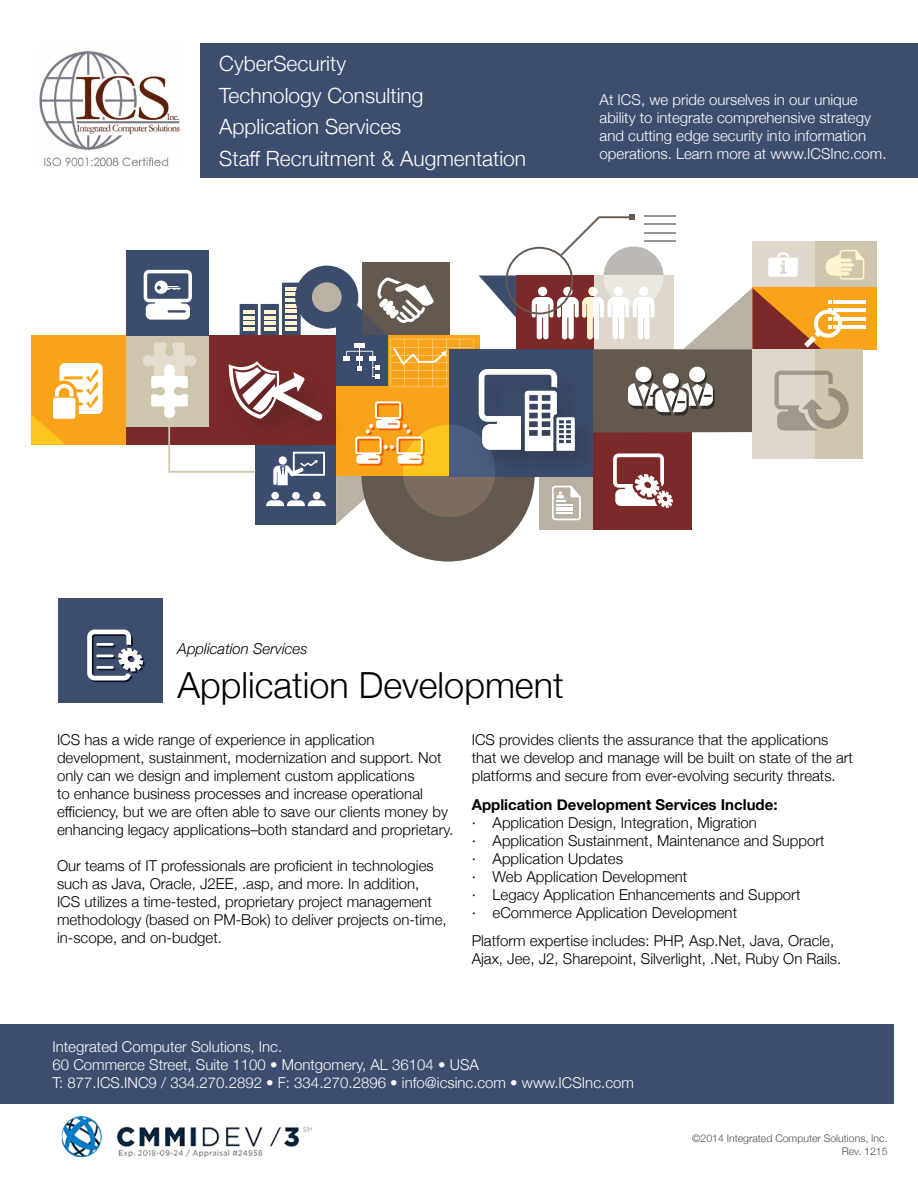
<style>
.page{position:relative;width:918px;height:1188px;background:#fff}
.page>*{position:absolute;margin:0;border:0;box-sizing:border-box;transform-origin:0 0}
.t1{font:300 36px "Helvetica Neue";color:#000}
.t2{font:300 21px/31.5px "Helvetica Neue";color:#fff}
.t3{font:300 15px/18px "Helvetica Neue";color:#000}
.t4{font:300 15px/18px "Helvetica Neue";color:#fff}
.t5{font:700 15px "Helvetica Neue";color:#000}
.t6{font:italic 300 15px "Helvetica Neue";color:#000}
.t7{font:300 10.5px/12.6px "Helvetica Neue";color:#504b4b;text-align:right}
</style>
<div class="page">
<div style="left:200px;top:44px;width:718px;height:134px;background:#3d4d6d"></div>
<div style="left:815px;top:241px;width:62px;height:63px;background:#cfc6ae"></div>
<div style="left:31px;top:335px;width:204px;height:110px;background:#f9a31a"></div>
<div style="left:753px;top:287px;width:124px;height:62px;background:#f9a31a"></div>
<div style="left:127px;top:335px;width:82px;height:91px;background:#cfc6ae"></div>
<div style="left:127px;top:250px;width:82px;height:85px;background:#3b4c6c"></div>
<div style="left:592px;top:431px;width:99px;height:99px;background:#7c2929"></div>
<div style="left:539px;top:476px;width:54px;height:54px;background:#bab1a5"></div>
<div style="left:361px;top:388px;width:174px;height:174px;background:#63594f;border-radius:50%"></div>
<hr style="left:834px;top:300px;width:32px;height:4px;background:#fff">
<hr style="left:834px;top:309px;width:32px;height:3px;background:#fff">
<hr style="left:834px;top:317px;width:32px;height:3px;background:#fff">
<hr style="left:834px;top:325px;width:32px;height:3px;background:#fff">
<svg style="left:31px;top:363px;width:72px;height:82px"></svg>
<div style="left:53px;top:398px;width:22px;height:21px;background:#fff;border-radius:3px"></div>
<svg style="left:143px;top:214px;width:721px;height:310px"></svg>
<img style="left:39px;top:51px;width:141px;height:116px">
<div style="left:59px;top:598px;width:104px;height:105px;background:#3d4d6d"></div>
<svg style="left:87px;top:630px;width:58px;height:52px"></svg>
<div style="left:0;top:1024px;width:894px;height:80px;background:#3d4d6d"></div>
<img style="left:61px;top:1117px;width:252px;height:40px">
<h2 class="t2" style="left:219px;top:47px;width:308px">CyberSecurity<br>Technology Consulting<br>Application Services<br>Staff Recruitment &amp; Augmentation</h2>
<p class="t4" style="left:600px;top:89px;width:289px">At ICS, we pride ourselves in our unique ability to integrate comprehensive strategy and cutting edge security into information operations. Learn more at www.ICSInc.com.</p>
<p class="t6" style="left:178px;top:636px;width:132px">Application Services</p>
<h1 class="t1" style="left:178px;top:656px;width:388px">Application Development</h1>
<p class="t3" style="left:57px;top:730px;width:398px">ICS has a wide range of experience in application development, sustainment, modernization and support. Not only can we design and implement custom applications<br>to enhance business processes and increase operational efficiency, but we are often able to save our clients money by enhancing legacy applications–both standard and proprietary.</p>
<p class="t3" style="left:57px;top:856px;width:391px">Our teams of IT professionals are proficient in technologies such as Java, Oracle, J2EE, .asp, and more. In addition,<br>ICS utilizes a time-tested, proprietary project management methodology (based on PM-Bok) to deliver projects on-time, in-scope, and on-budget.</p>
<p class="t3" style="left:472px;top:730px;width:383px">ICS provides clients the assurance that the applications that we develop and manage will be built on state of the art platforms and secure from ever-evolving security threats.</p>
<p class="t5" style="left:472px;top:793px;width:307px">Application Development Services Include:</p>
<p class="t3" style="left:472px;top:812px;width:354px">· Application Design, Integration, Migration<br>· Application Sustainment, Maintenance and Support · Application Updates<br>· Web Application Development<br>· Legacy Application Enhancements and Support<br>· eCommerce Application Development</p>
<p class="t3" style="left:472px;top:931px;width:371px">Platform expertise includes: PHP, Asp.Net, Java, Oracle,<br>Ajax, Jee, J2, Sharepoint, Silverlight, .Net, Ruby On Rails.</p>
<p class="t4" style="left:52px;top:1037px;width:583px">Integrated Computer Solutions, Inc.<br>60 Commerce Street, Suite 1100 • Montgomery, AL 36104 • USA<br>T: 877.ICS.INC9 / 334.270.2892 • F: 334.270.2896 • info@icsinc.com • www.ICSInc.com</p>
<p class="t7" style="left:692px;top:1132px;width:197px">©2014 Integrated Computer Solutions, Inc.<br>Rev. 1215</p>
</div>
